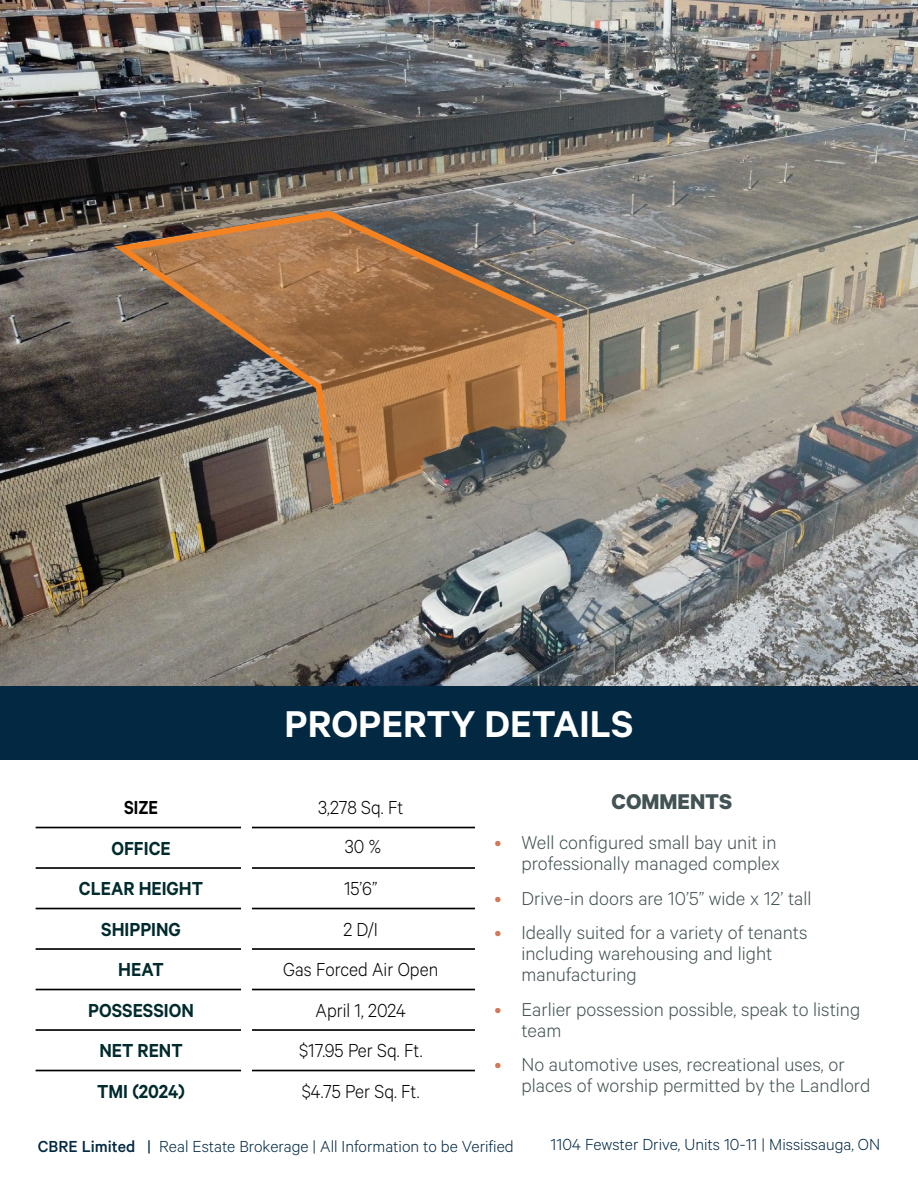
<style>
.page{position:relative;width:918px;height:1188px;background:#fff}
.page>*{position:absolute;margin:0;border:0;box-sizing:border-box;transform-origin:0 0}
.t1{font:600 42px "Calibre";color:#fff}
.Body_Copy{font:700 24px "Calibre";color:#435254}
.Body_Copy-2{font:300 21.15px "Calibre";color:#000;scale:.93 1}
.Table_-_Subheader{font:600 21.15px "Calibre";color:#012a2d;scale:.93 1}
.Table_-_Subheader-2{font:600 21.15px "Calibre";color:#000;scale:.87 1}
.t2{font:300 21px/21px "Calibre";color:#435254}
.t3{font:300 18px "Calibre";color:#032842}
.s1{color:#d2785a}
.s2{font-weight:500}
.s3{font-weight:400}
</style>
<div class="page">
<img style="left:0;top:0;width:918px;height:686px">
<div style="left:0;top:686px;width:918px;height:74px;background:#032842"></div>
<hr style="left:36px;top:827px;width:205px;height:1px;background:#000">
<hr style="left:252px;top:827px;width:223px;height:1px;background:#000">
<hr style="left:36px;top:867px;width:205px;height:2px;background:#000">
<hr style="left:252px;top:867px;width:223px;height:2px;background:#000">
<hr style="left:36px;top:908px;width:205px;height:1px;background:#000">
<hr style="left:252px;top:908px;width:223px;height:1px;background:#000">
<hr style="left:36px;top:948px;width:205px;height:2px;background:#000">
<hr style="left:252px;top:948px;width:223px;height:2px;background:#000">
<hr style="left:36px;top:989px;width:205px;height:1px;background:#000">
<hr style="left:252px;top:989px;width:223px;height:1px;background:#000">
<hr style="left:36px;top:1029px;width:205px;height:2px;background:#000">
<hr style="left:252px;top:1029px;width:223px;height:2px;background:#000">
<hr style="left:36px;top:1070px;width:205px;height:1px;background:#000">
<hr style="left:252px;top:1070px;width:223px;height:1px;background:#000">
<svg style="left:107px;top:208px;width:462px;height:302px;background:#766f66"></svg>
<svg style="left:121px;top:211px;width:445px;height:293px;background:#8d7055"></svg>
<p class="t1" style="left:285px;top:699px;width:350px">PROPERTY DETAILS</p>
<p class="Table_-_Subheader-2" style="left:124px;top:795px;width:41px">SIZE</p>
<p class="Body_Copy-2" style="left:318px;top:795px;width:93px">3,278 Sq. Ft</p>
<p class="Table_-_Subheader" style="left:111px;top:836px;width:65px">OFFICE</p>
<p class="Body_Copy-2" style="left:345px;top:834px;width:40px">30 %</p>
<p class="Table_-_Subheader" style="left:79px;top:876px;width:135px">CLEAR HEIGHT</p>
<p class="Body_Copy-2" style="left:344px;top:876px;width:37px">15’6”</p>
<p class="Table_-_Subheader" style="left:101px;top:917px;width:87px">SHIPPING</p>
<p class="Body_Copy-2" style="left:343px;top:917px;width:39px">2 D/I</p>
<p class="Table_-_Subheader" style="left:118px;top:957px;width:51px">HEAT</p>
<p class="Body_Copy-2" style="left:283px;top:957px;width:168px">Gas Forced Air Open</p>
<p class="Table_-_Subheader" style="left:88px;top:998px;width:115px">POSSESSION</p>
<p class="Body_Copy-2" style="left:316px;top:998px;width:99px">April 1, 2024</p>
<p class="Table_-_Subheader" style="left:99px;top:1038px;width:91px">NET RENT</p>
<p class="Body_Copy-2" style="left:299px;top:1038px;width:134px">$17.95 Per Sq. Ft.</p>
<p class="Table_-_Subheader" style="left:97px;top:1079px;width:96px">TMI (2024)</p>
<p class="Body_Copy-2" style="left:302px;top:1079px;width:128px">$4.75 Per Sq. Ft.</p>
<p class="Body_Copy" style="left:612px;top:787px;width:122px">COMMENTS</p>
<p class="t2" style="left:494px;top:831px;width:287px;text-align:right"><span class="s1">•</span> Well configured small bay unit in professionally managed complex</p>
<p class="t2" style="left:494px;top:887px;width:318px"><span class="s1">•</span> Drive-in doors are 10’5” wide x 12’ tall</p>
<p class="t2" style="left:521px;top:921px;width:288px;text-indent:-27px"><span class="s1">•</span> Ideally suited for a variety of tenants including warehousing and light manufacturing</p>
<p class="t2" style="left:521px;top:998px;width:340px;text-indent:-27px"><span class="s1">•</span> Earlier possession possible, speak to listing team</p>
<p class="t2" style="left:521px;top:1053px;width:350px;text-indent:-27px"><span class="s1">•</span> No automotive uses, recreational uses, or places of worship permitted by the Landlord</p>
<p class="t3" style="left:38px;top:1136px;width:477px"><span class="s2">CBRE Limited</span> <span class="s3">|</span> Real Estate Brokerage | All Information to be Verified</p>
<p class="t3" style="left:551px;top:1134px;width:331px">1104 Fewster Drive, Units 10-11 | Mississauga, ON</p>
</div>
